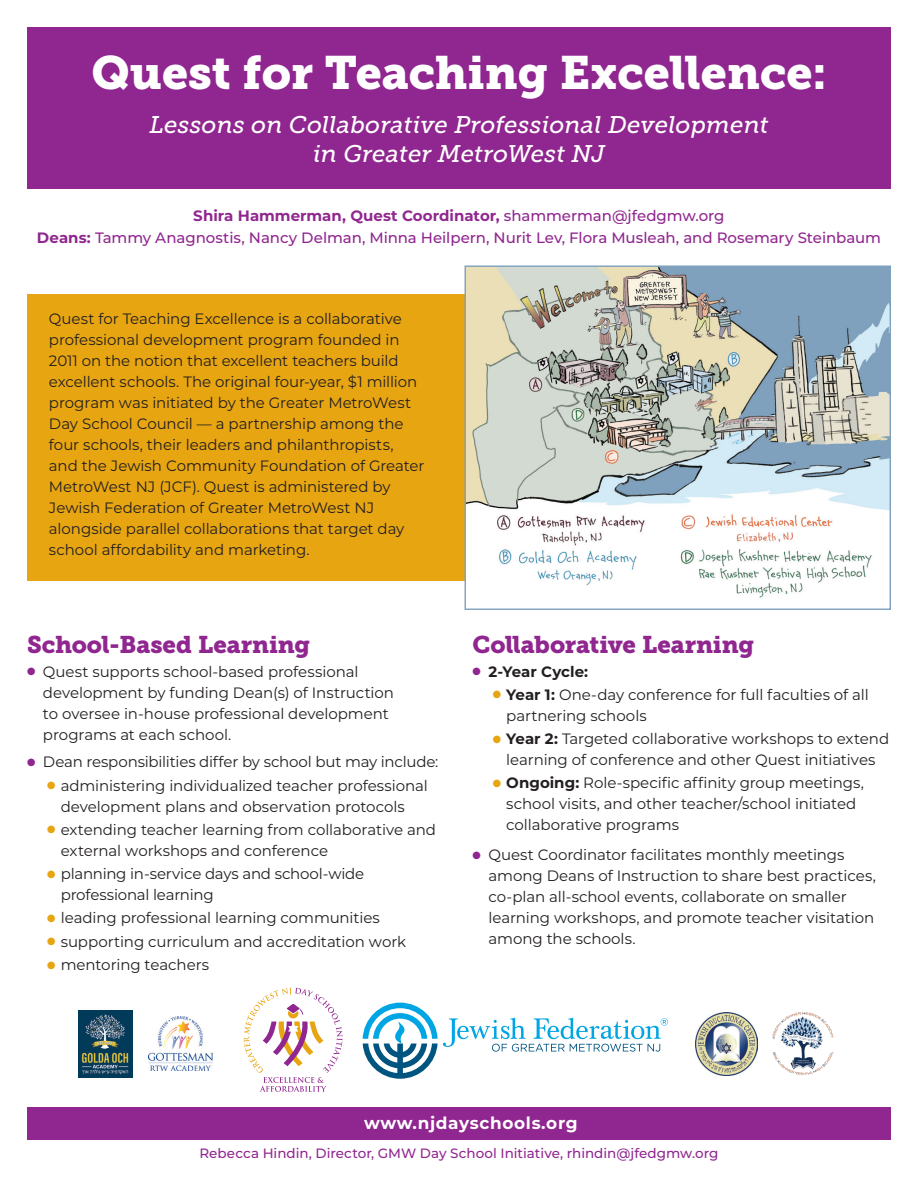
<style>
.page{position:relative;width:918px;height:1188px;background:#fff}
.page>*{position:absolute;margin:0;border:0;box-sizing:border-box;transform-origin:0 0}
.t1{font:46.5px "Museo Slab 900";color:#fff}
.t2{font:italic 24px/28.8px "Museo Slab 500";letter-spacing:.01em;color:#fff;text-align:center}
.t3{font:24px "Museo Slab 900";letter-spacing:-.005em;color:#90268f}
.t4{font:700 16.8px "Montserrat";letter-spacing:.04em;color:#fff}
.t5{font:15px/21px "Montserrat";letter-spacing:-.005em;color:#231f20}
.t6{font:500 15px "Montserrat";letter-spacing:-.005em;color:#90268f}
.t7{font:700 15px "Montserrat";color:#90268f}
.t8{font:700 15px "Montserrat";color:#231f20}
.t9{font:500 13.5px "Montserrat";color:#90268f}
.s1{font-weight:500}
.s2{font-weight:700}
.s3{color:#90268f}
.s4{color:#e7a512}
</style>
<div class="page">
<div style="left:27px;top:1107px;width:864px;height:32px;background:#90268f"></div>
<div style="left:27px;top:27px;width:864px;height:162px;background:#90268f"></div>
<div style="left:27px;top:294px;width:864px;height:287px;background:#e7a512"></div>
<img style="left:467px;top:267px;width:422px;height:331px">
<div style="left:465px;top:265px;width:426px;height:345px;border:1px solid #7fa1bd"></div>
<svg style="left:363px;top:1003px;width:305px;height:76px"></svg>
<svg style="left:244px;top:988px;width:99px;height:104px"></svg>
<img style="left:148px;top:1016px;width:64px;height:54px">
<img style="left:78px;top:1010px;width:54px;height:67px">
<img style="left:695px;top:1013px;width:63px;height:63px">
<img style="left:772px;top:1012px;width:62px;height:64px">
<p class="t1" style="left:91px;top:46px;width:737px">Quest for Teaching Excellence:</p>
<p class="t2" style="left:149px;top:110px;width:621px">Lessons on Collaborative Professional Development in Greater MetroWest NJ</p>
<p class="t7" style="left:193px;top:205px;width:533px">Shira Hammerman, Quest Coordinator, <span class="s1">shammerman@jfedgmw.org</span></p>
<p class="t6" style="left:37px;top:228px;width:846px"><span class="s2">Deans:</span> Tammy Anagnostis, Nancy Delman, Minna Heilpern, Nurit Lev, Flora Musleah, and Rosemary Steinbaum</p>
<p class="t5" style="left:49px;top:308px;width:377px">Quest for Teaching Excellence is a collaborative professional development program founded in 2011 on the notion that excellent teachers build excellent schools. The original four-year, $1 million program was initiated by the Greater MetroWest Day School Council — a partnership among the four schools, their leaders and philanthropists, and the Jewish Community Foundation of Greater MetroWest NJ (JCF). Quest is administered by Jewish Federation of Greater MetroWest NJ alongside parallel collaborations that target day school affordability and marketing.</p>
<p class="t3" style="left:27px;top:631px;width:285px">School-Based Learning</p>
<p class="t5" style="left:43px;top:660px;width:353px;text-indent:-16px"><span class="s3">●</span> Quest supports school-based professional development by funding Dean(s) of Instruction to oversee in-house professional development programs at each school.</p>
<p class="t5" style="left:27px;top:751px;width:413px"><span class="s3">●</span> Dean responsibilities differ by school but may include:</p>
<p class="t5" style="left:61px;top:774px;width:369px;text-indent:-14px"><span class="s4">●</span> administering individualized teacher professional development plans and observation protocols</p>
<p class="t5" style="left:61px;top:819px;width:377px;text-indent:-14px"><span class="s4">●</span> extending teacher learning from collaborative and external workshops and conference</p>
<p class="t5" style="left:61px;top:863px;width:305px;text-indent:-14px"><span class="s4">●</span> planning in-service days and school-wide professional learning</p>
<p class="t5" style="left:47px;top:907px;width:334px"><span class="s4">●</span> leading professional learning communities</p>
<p class="t5" style="left:47px;top:930px;width:361px"><span class="s4">●</span> supporting curriculum and accreditation work</p>
<p class="t5" style="left:47px;top:954px;width:163px"><span class="s4">●</span> mentoring teachers</p>
<p class="t3" style="left:472px;top:631px;width:283px">Collaborative Learning</p>
<p class="t8" style="left:472px;top:660px;width:117px"><span class="s3">●</span> 2-Year Cycle:</p>
<p class="t5" style="left:506px;top:683px;width:364px;text-indent:-14px"><span class="s4">●</span> <span class="s2">Year 1:</span> One-day conference for full faculties of all partnering schools</p>
<p class="t5" style="left:493px;top:728px;width:398px;text-align:center"><span class="s4">●</span> <span class="s2">Year 2:</span> Targeted collaborative workshops to extend learning of conference and other Quest initiatives</p>
<p class="t5" style="left:506px;top:772px;width:359px;text-indent:-14px"><span class="s4">●</span> <span class="s2">Ongoing:</span> Role-specific affinity group meetings, school visits, and other teacher/school initiated collaborative programs</p>
<p class="t5" style="left:488px;top:844px;width:389px;text-indent:-16px"><span class="s3">●</span> Quest Coordinator facilitates monthly meetings among Deans of Instruction to share best practices, co-plan all-school events, collaborate on smaller learning workshops, and promote teacher visitation among the schools.</p>
<p class="t4" style="left:364px;top:1110px;width:215px">www.njdayschools.org</p>
<p class="t9" style="left:199px;top:1144px;width:521px">Rebecca Hindin, Director, GMW Day School Initiative, rhindin@jfedgmw.org</p>
</div>
